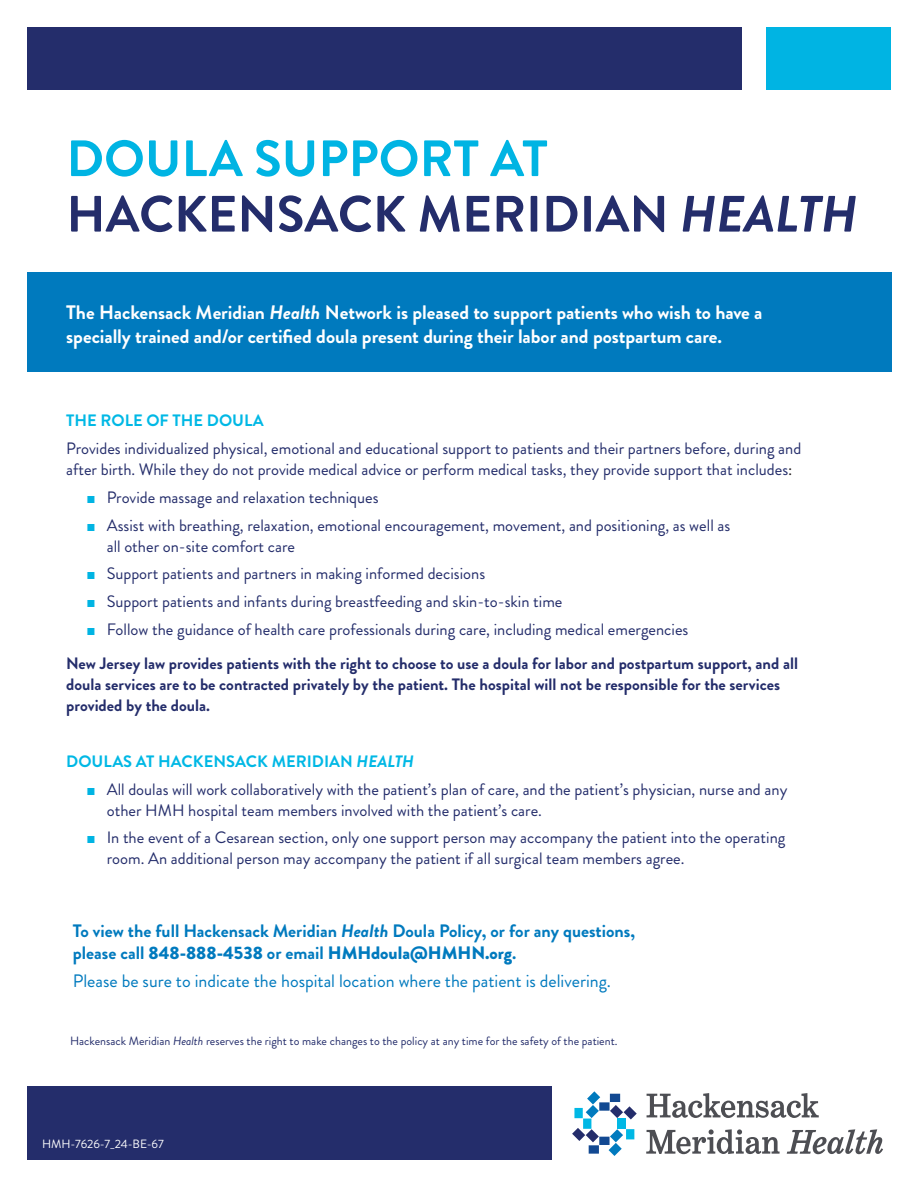
<style>
.page{position:relative;width:918px;height:1188px;background:#fff}
.page>*{position:absolute;margin:0;border:0;box-sizing:border-box;transform-origin:0 0}
.t1{font:700 51px "Brandon Grotesque";color:#242d6b}
.t2{font:700 51px "Brandon Grotesque";color:#00b4e3}
.t3{font:700 19.5px/24px "Brandon Grotesque";letter-spacing:-.005em;color:#fff}
.t4{font:700 18px/21.6px "Brandon Grotesque";color:#007abe}
.t5{font:18px "Brandon Grotesque";color:#007abe}
.t6{font:16.5px/21px "Brandon Grotesque";color:#242d6b}
.t7{font:700 16.5px/21px "Brandon Grotesque";color:#242d6b}
.t8{font:700 16.5px "Brandon Grotesque";color:#00b8e5}
.t9{font:12px "Brandon Grotesque";color:#242d6b}
.t10{font:12px "Brandon Grotesque";color:#fff}
.s1{font-style:italic}
.s2{color:#231f20}
.s3{font-family:"European Pi Three";color:#00b4e3}
.s4{font-weight:900}
</style>
<div class="page">
<div style="left:767px;top:27px;width:124px;height:63px;background:#00b4e3"></div>
<div style="left:27px;top:27px;width:715px;height:63px;background:#242d6b"></div>
<div style="left:27px;top:272px;width:865px;height:100px;background:#007abe"></div>
<div style="left:27px;top:1086px;width:525px;height:74px;background:#242d6b"></div>
<div style="left:599px;top:1102px;width:11px;height:9px;background:#124992"></div>
<div style="left:610px;top:1094px;width:10px;height:8px;background:#124992"></div>
<svg style="left:586px;top:1091px;width:14px;height:27px"></svg>
<div style="left:583px;top:1119px;width:8px;height:10px;background:#00b8e5"></div>
<div style="left:574px;top:1108px;width:9px;height:10px;background:#00b8e5"></div>
<svg style="left:572px;top:1128px;width:27px;height:14px"></svg>
<div style="left:599px;top:1137px;width:11px;height:8px;background:#124992"></div>
<div style="left:589px;top:1145px;width:10px;height:9px;background:#124992"></div>
<svg style="left:609px;top:1129px;width:14px;height:27px"></svg>
<div style="left:626px;top:1129px;width:8px;height:10px;background:#00b8e5"></div>
<div style="left:617px;top:1119px;width:9px;height:10px;background:#00b8e5"></div>
<svg style="left:610px;top:1105px;width:27px;height:14px"></svg>
<svg style="left:647px;top:1093px;width:172px;height:25px"></svg>
<svg style="left:646px;top:1129px;width:134px;height:25px"></svg>
<svg style="left:787px;top:1129px;width:96px;height:25px"></svg>
<p class="t2" style="left:66px;top:123px;width:483px">DOULA SUPPORT AT</p>
<p class="t1" style="left:66px;top:178px;width:793px">HACKENSACK MERIDIAN <span class="s1">HEALTH</span></p>
<p class="t3" style="left:66px;top:300px;width:698px">The Hackensack Meridian <span class="s1">Health</span> Network is pleased to support patients who wish to have a specially trained and/or certified doula present during their labor and postpartum care.</p>
<p class="t8" style="left:66px;top:409px;width:199px">THE ROLE OF THE DOULA</p>
<p class="t6" style="left:66px;top:438px;width:737px">Provides individualized physical, emotional and educational support to patients and their partners before, during and after birth. While they do not provide medical advice or perform medical tasks, they provide support that includes<span class="s2">:</span></p>
<p class="t6" style="left:86px;top:487px;width:294px"><span class="s3">J</span> Provide massage and relaxation techniques</p>
<p class="t6" style="left:107px;top:515px;width:625px;text-indent:-20px"><span class="s3">J</span> Assist with breathing, relaxation, emotional encouragement, movement, and positioning, as well as all other on-site comfort care</p>
<p class="t6" style="left:86px;top:563px;width:400px"><span class="s3">J</span> Support patients and partners in making informed decisions</p>
<p class="t6" style="left:86px;top:591px;width:478px"><span class="s3">J</span> Support patients and infants during breastfeeding and skin-to-skin time</p>
<p class="t6" style="left:86px;top:619px;width:603px"><span class="s3">J</span> Follow the guidance of health care professionals during care, including medical emergencies</p>
<p class="t7" style="left:66px;top:653px;width:733px">New Jersey law provides patients with the right to choose to use a doula for labor and postpartum support, and all doula services are to be contracted privately by the patient. The hospital will not be responsible for the services provided by the doula.</p>
<p class="t8" style="left:66px;top:750px;width:349px">DOULAS AT HACKENSACK MERIDIAN <span class="s1">HEALTH</span></p>
<p class="t6" style="left:107px;top:779px;width:682px;text-indent:-20px"><span class="s3">J</span> All doulas will work collaboratively with the patient’s plan of care, and the patient’s physician, nurse and any other HMH hospital team members involved with the patient’s care.</p>
<p class="t6" style="left:107px;top:827px;width:680px;text-indent:-20px"><span class="s3">J</span> In the event of a Cesarean section, only one support person may accompany the patient into the operating room. An additional person may accompany the patient if all surgical team members agree.</p>
<p class="t4" style="left:73px;top:920px;width:564px">To view the full Hackensack Meridian <span class="s1">Health</span> Doula Policy, or for any questions, please call <span class="s4">848-888-4538</span> or email <span class="s4">HMHdoula@HMHN.org</span>.</p>
<p class="t5" style="left:73px;top:968px;width:540px">Please be sure to indicate the hospital location where the patient is delivering.</p>
<p class="t9" style="left:70px;top:1033px;width:549px">Hackensack Meridian <span class="s1">Health</span> reserves the right to make changes to the policy at any time for the safety of the patient.</p>
<p class="t10" style="left:42px;top:1135px;width:123px">HMH-7626-7_24-BE-67</p>
</div>
